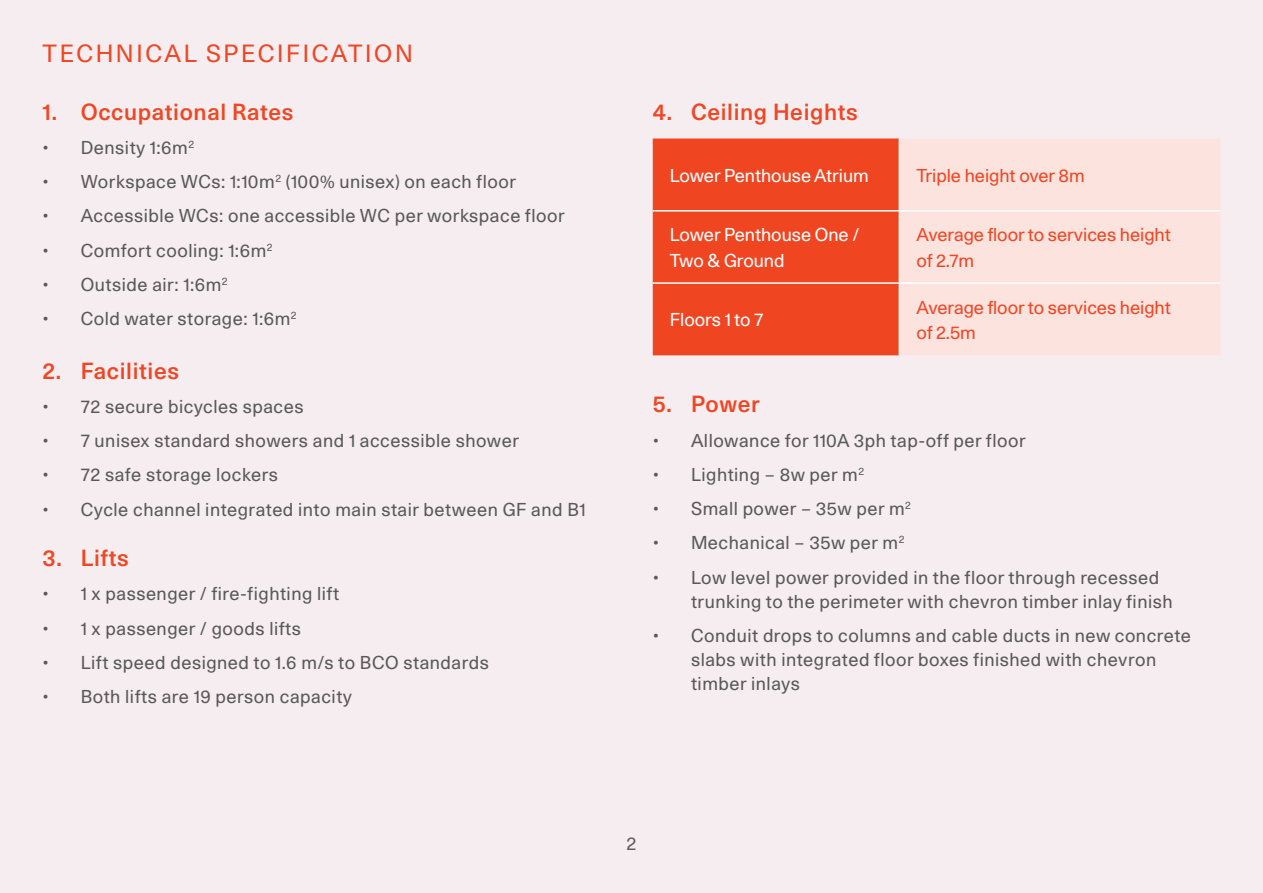
<style>
.page{position:relative;width:1263px;height:893px;background:#f5edf0}
.page>*{position:absolute;margin:0;border:0;box-sizing:border-box;transform-origin:0 0}
.t1{font:24px "Unica 77 LL";letter-spacing:.11em;color:#f04623}
.t2{font:500 22.5px "Unica 77 Trial";letter-spacing:.03em;color:#f04623}
.t3{font:18px/24px "Unica 77 LL";letter-spacing:.03em;color:#595959}
.t4{font:18px/25.5px "Unica 77 LL";color:#f04623}
.t5{font:18px/25.5px "Unica 77 LL";color:#fff}
.t6{font:18px "Unica 77 LL";color:#5e5e5e}
</style>
<div class="page">
<div style="left:653px;top:138px;width:246px;height:217px;background:#f04521"></div>
<div style="left:900px;top:139px;width:320px;height:216px;background:#fde3de"></div>
<hr style="left:653px;top:210px;width:246px;height:2px;background:#fff">
<hr style="left:899px;top:210px;width:321px;height:2px;background:#fff">
<hr style="left:653px;top:282px;width:246px;height:2px;background:#fff">
<hr style="left:899px;top:282px;width:321px;height:2px;background:#fff">
<hr style="left:899px;top:138px;width:1px;height:72px;background:#fff">
<hr style="left:899px;top:212px;width:1px;height:70px;background:#fff">
<hr style="left:899px;top:284px;width:1px;height:71px;background:#fff">
<h1 class="t1" style="left:43px;top:36px;width:372px">TECHNICAL SPECIFICATION</h1>
<p class="t2" style="left:43px;top:103px;width:252px">1. Occupational Rates</p>
<p class="t3" style="left:43px;top:134px;width:153px">• Density 1:6m<sup>2</sup></p>
<p class="t3" style="left:43px;top:169px;width:475px">• Workspace WCs: 1:10m<sup>2</sup> (100% unisex) on each floor</p>
<p class="t3" style="left:43px;top:203px;width:524px">• Accessible WCs: one accessible WC per workspace floor</p>
<p class="t3" style="left:43px;top:237px;width:232px">• Comfort cooling: 1:6m<sup>2</sup></p>
<p class="t3" style="left:43px;top:272px;width:187px">• Outside air: 1:6m<sup>2</sup></p>
<p class="t3" style="left:43px;top:306px;width:256px">• Cold water storage: 1:6m<sup>2</sup></p>
<p class="t2" style="left:43px;top:362px;width:138px">2. Facilities</p>
<p class="t3" style="left:43px;top:394px;width:262px">• 72 secure bicycles spaces</p>
<p class="t3" style="left:43px;top:428px;width:478px">• 7 unisex standard showers and 1 accessible shower</p>
<p class="t3" style="left:43px;top:462px;width:237px">• 72 safe storage lockers</p>
<p class="t3" style="left:43px;top:496px;width:544px">• Cycle channel integrated into main stair between GF and B1</p>
<p class="t2" style="left:43px;top:549px;width:88px">3. Lifts</p>
<p class="t3" style="left:43px;top:581px;width:298px">• 1 x passenger / fire-fighting lift</p>
<p class="t3" style="left:43px;top:615px;width:260px">• 1 x passenger / goods lifts</p>
<p class="t3" style="left:43px;top:650px;width:448px">• Lift speed designed to 1.6 m/s to BCO standards</p>
<p class="t3" style="left:43px;top:684px;width:311px">• Both lifts are 19 person capacity</p>
<p class="t2" style="left:653px;top:103px;width:206px">4. Ceiling Heights</p>
<p class="t5" style="left:670px;top:162px;width:201px">Lower Penthouse Atrium</p>
<p class="t4" style="left:916px;top:162px;width:170px">Triple height over 8m</p>
<p class="t5" style="left:670px;top:221px;width:191px">Lower Penthouse One /<br>Two &amp; Ground</p>
<p class="t4" style="left:916px;top:221px;width:256px">Average floor to services height of 2.7m</p>
<p class="t5" style="left:670px;top:306px;width:95px">Floors 1 to 7</p>
<p class="t4" style="left:916px;top:294px;width:256px">Average floor to services height of 2.5m</p>
<p class="t2" style="left:653px;top:396px;width:109px">5. Power</p>
<p class="t3" style="left:653px;top:427px;width:374px">• Allowance for 110A 3ph tap-off per floor</p>
<p class="t3" style="left:653px;top:462px;width:213px">• Lighting – 8w per m<sup>2</sup></p>
<p class="t3" style="left:653px;top:496px;width:260px">• Small power – 35w per m<sup>2</sup></p>
<p class="t3" style="left:653px;top:530px;width:253px">• Mechanical – 35w per m<sup>2</sup></p>
<p class="t3" style="left:691px;top:564px;width:483px;text-indent:-38px">• Low level power provided in the floor through recessed trunking to the perimeter with chevron timber inlay finish</p>
<p class="t3" style="left:691px;top:623px;width:501px;text-indent:-38px">• Conduit drops to columns and cable ducts in new concrete slabs with integrated floor boxes finished with chevron timber inlays</p>
<p class="t6" style="left:626px;top:831px;width:11px">2</p>
</div>
